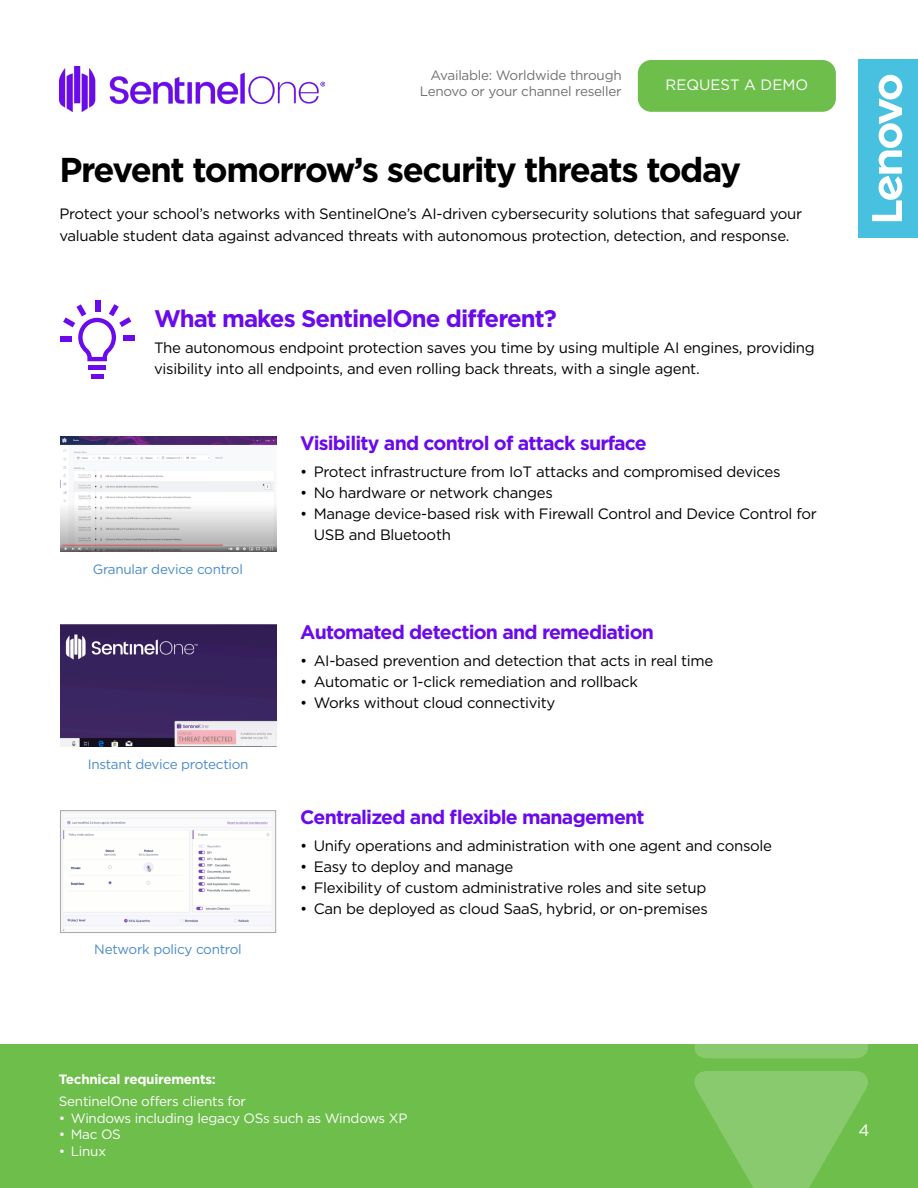
<style>
.page{position:relative;width:918px;height:1188px;background:#fff}
.page>*{position:absolute;margin:0;border:0;box-sizing:border-box;transform-origin:0 0}
.Page_Headline{font:700 34.5px "Gotham";letter-spacing:-.04em;color:#000}
.Page_Subhead_flush_l{font:700 24px "Gotham";letter-spacing:-.04em;color:#6b0aea}
.Page_Subhead_flush_r{font:700 19.5px "Gotham";letter-spacing:-.04em;color:#6b0aea}
.t1{font:16.5px "Gotham";color:#fff}
.t2{font:15px/21px "Gotham";letter-spacing:-.02em;color:#000}
.t3{font:15px "Gotham";color:#fff}
.t4{font:13.5px "Gotham";letter-spacing:-.02em;color:#fff}
.t5{font:13.5px "Gotham";letter-spacing:-.02em;color:#498bc9}
.t6{font:13.5px/16.5px "Gotham";letter-spacing:-.02em;color:#707272;text-align:right}
.t7{font:700 13.5px "Gotham";letter-spacing:-.02em;color:#fff}
</style>
<div class="page">
<div style="left:0;top:1044px;width:918px;height:144px;background:#6ebe4b"></div>
<svg style="left:694px;top:1071px;width:174px;height:117px"></svg>
<div style="left:694px;top:1044px;width:174px;height:14px;background:#8aca6e"></div>
<div style="left:638px;top:60px;width:198px;height:52px;background:#6ebe4b;border-radius:14px"></div>
<img style="left:60px;top:66px;width:264px;height:45px">
<img style="left:63px;top:817px;width:209px;height:114px">
<div style="left:60px;top:810px;width:216px;height:123px;border:1px solid #a7a9ac"></div>
<img style="left:60px;top:436px;width:216px;height:116px">
<hr style="left:88px;top:366px;width:18px;height:4px;background:#6b0aea">
<div style="left:91px;top:374px;width:12px;height:5px;background:#6b0aea"></div>
<div style="left:60px;top:336px;width:11px;height:5px;background:#6b0aea"></div>
<div style="left:123px;top:336px;width:11px;height:5px;background:#6b0aea"></div>
<div style="left:95px;top:300px;width:5px;height:11px;background:#6b0aea"></div>
<svg style="left:63px;top:304px;width:68px;height:57px"></svg>
<div style="left:858px;top:59px;width:60px;height:179px;background:#48c1e1"></div>
<svg style="left:872px;top:75px;width:30px;height:146px"></svg>
<img style="left:60px;top:625px;width:217px;height:122px">
<p class="t6" style="left:420px;top:66px;width:203px">Available: Worldwide through<br>Lenovo or your channel reseller</p>
<p class="t3" style="left:666px;top:76px;width:144px">REQUEST A DEMO</p>
<p class="Page_Headline" style="left:59px;top:147px;width:683px">Prevent tomorrow’s security threats today</p>
<p class="t2" style="left:59px;top:203px;width:744px;line-height:21.6px">Protect your school’s networks with SentinelOne’s AI-driven cybersecurity solutions that safeguard your valuable student data against advanced threats with autonomous protection, detection, and response.</p>
<p class="Page_Subhead_flush_l" style="left:154px;top:303px;width:404px">What makes SentinelOne different?</p>
<p class="t2" style="left:154px;top:337px;width:662px">The autonomous endpoint protection saves you time by using multiple AI engines, providing visibility into all endpoints, and even rolling back threats, with a single agent.</p>
<p class="t5" style="left:93px;top:560px;width:152px">Granular device control</p>
<p class="t5" style="left:88px;top:756px;width:162px">Instant device protection</p>
<p class="t5" style="left:94px;top:941px;width:149px">Network policy control</p>
<p class="Page_Subhead_flush_r" style="left:300px;top:430px;width:348px">Visibility and control of attack surface</p>
<p class="t2" style="left:300px;top:461px;width:482px">• Protect infrastructure from IoT attacks and compromised devices</p>
<p class="t2" style="left:300px;top:482px;width:254px">• No hardware or network changes</p>
<p class="t2" style="left:314px;top:503px;width:505px;text-indent:-14px">• Manage device-based risk with Firewall Control and Device Control for<br>USB and Bluetooth</p>
<p class="Page_Subhead_flush_r" style="left:300px;top:619px;width:355px">Automated detection and remediation</p>
<p class="t2" style="left:300px;top:649px;width:415px">• AI-based prevention and detection that acts in real time</p>
<p class="t2" style="left:300px;top:670px;width:339px">• Automatic or 1-click remediation and rollback</p>
<p class="t2" style="left:300px;top:691px;width:257px">• Works without cloud connectivity</p>
<p class="Page_Subhead_flush_r" style="left:300px;top:804px;width:346px">Centralized and flexible management</p>
<p class="t2" style="left:300px;top:835px;width:473px">• Unify operations and administration with one agent and console</p>
<p class="t2" style="left:300px;top:856px;width:215px">• Easy to deploy and manage</p>
<p class="t2" style="left:300px;top:877px;width:408px">• Flexibility of custom administrative roles and site setup</p>
<p class="t2" style="left:300px;top:898px;width:409px">• Can be deployed as cloud SaaS, hybrid, or on-premises</p>
<p class="t7" style="left:59px;top:1070px;width:159px">Technical requirements:</p>
<p class="t4" style="left:59px;top:1093px;width:189px">SentinelOne offers clients for</p>
<p class="t4" style="left:59px;top:1109px;width:350px">• Windows including legacy OSs such as Windows XP</p>
<p class="t4" style="left:59px;top:1126px;width:63px">• Mac OS</p>
<p class="t4" style="left:59px;top:1142px;width:49px">• Linux</p>
<p class="t1" style="left:858px;top:1120px;width:13px">4</p>
</div>
